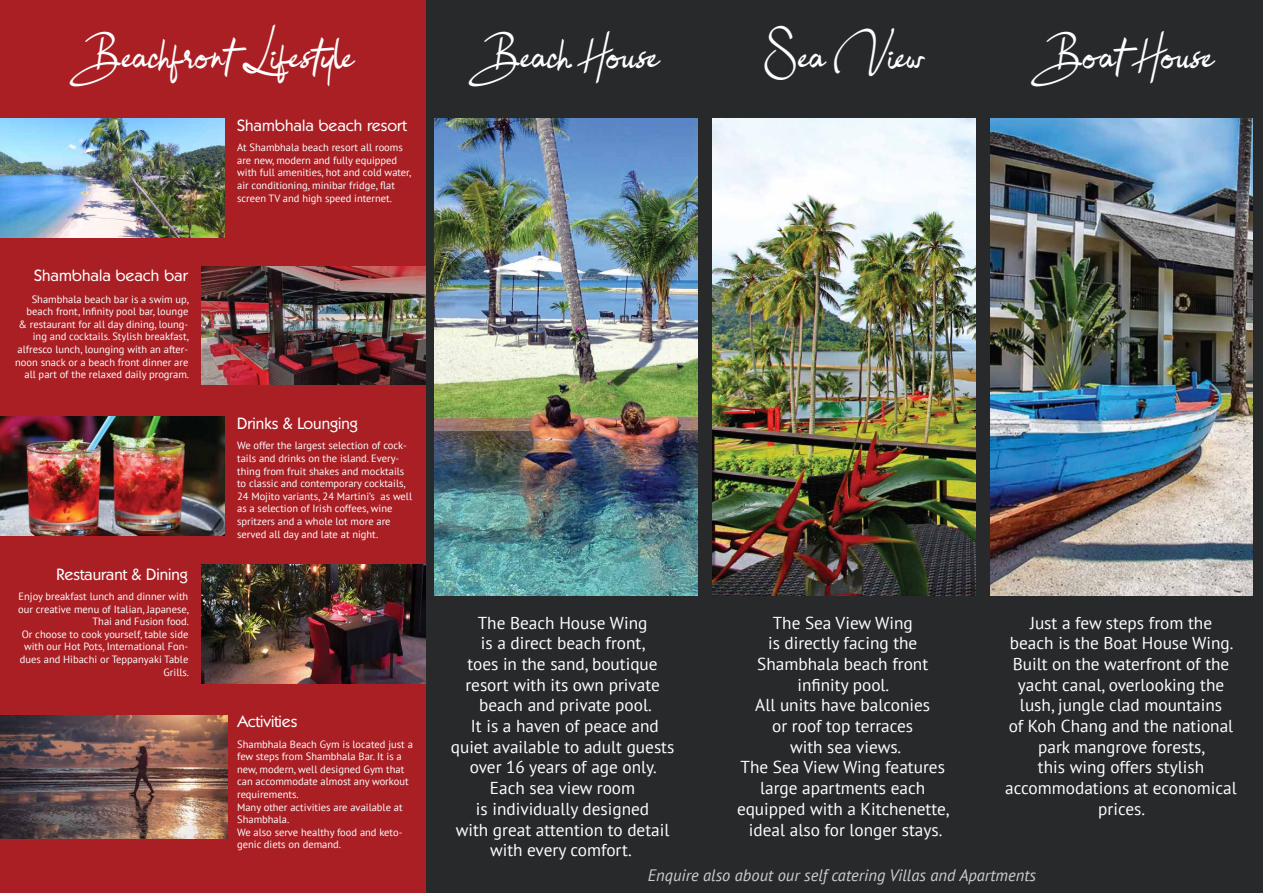
<style>
.page{position:relative;width:1263px;height:893px;background:#fff}
.page>*{position:absolute;margin:0;border:0;box-sizing:border-box;transform-origin:0 0}
.t1{font:30px "Bulgatti";color:#fff}
.t2{font:17.25px/20.7px "PT Sans";color:#fff;text-align:center}
.t3{font:italic 16.5px "PT Sans";color:#cfcecf}
.t4{font:15.75px "Koblenz Serial";color:#fff}
.t5{font:10.5px/12.6px "PT Sans";color:#fff}
</style>
<div class="page">
<div style="left:391px;top:0;width:872px;height:893px;background:#27292b"></div>
<div style="left:0;top:0;width:425px;height:893px;background:#a91f24"></div>
<img style="left:0;top:119px;width:225px;height:118px">
<img style="left:201px;top:266px;width:224px;height:119px">
<img style="left:201px;top:564px;width:224px;height:119px">
<img style="left:434px;top:119px;width:264px;height:477px">
<img style="left:713px;top:119px;width:262px;height:477px">
<img style="left:990px;top:119px;width:263px;height:477px">
<img style="left:0;top:417px;width:225px;height:118px">
<img style="left:0;top:715px;width:227px;height:124px">
<h1 class="t1" style="left:70px;top:42px;width:285px">Beachfront Lifestyle</h1>
<h3 class="t4" style="left:237px;top:116px;width:171px">Shambhala beach resort</h3>
<h3 class="t4" style="left:34px;top:266px;width:155px">Shambhala beach bar</h3>
<p class="t5" style="left:15px;top:292px;width:175px;text-align:right">Shambhala beach bar is a swim up, beach front, Infinity pool bar, lounge<br>&amp; restaurant for all day dining, loung&shy;ing and cocktails. Stylish breakfast, alfresco lunch, lounging with an after&shy;noon snack or a beach front dinner are all part of the relaxed daily program.</p>
<h3 class="t4" style="left:56px;top:565px;width:133px">Restaurant &amp; Dining</h3>
<p class="t5" style="left:18px;top:590px;width:173px;text-align:right">Enjoy breakfast lunch and dinner with our creative menu of Italian, Japanese,<br>Thai and Fusion food.<br>Or choose to cook yourself, table side with our Hot Pots, International Fon&shy;dues and Hibachi or Teppanyaki Table<br>Grills.</p>
<p class="t5" style="left:237px;top:141px;width:176px;line-height:12.8px">At Shambhala beach resort all rooms are new, modern and fully equipped with full amenities, hot and cold water, air conditioning, minibar fridge, flat screen TV and high speed internet.</p>
<h3 class="t4" style="left:237px;top:414px;width:122px">Drinks &amp; Lounging</h3>
<p class="t5" style="left:237px;top:439px;width:176px">We offer the largest selection of cock&shy;tails and drinks on the island. Every&shy;thing from fruit shakes and mocktails to classic and contemporary cocktails, 24 Mojito variants, 24 Martini’s as well as a selection of Irish coffees, wine spritzers and a whole lot more are served all day and late at night.</p>
<h3 class="t4" style="left:237px;top:712px;width:62px">Activities</h3>
<p class="t5" style="left:237px;top:737px;width:177px">Shambhala Beach Gym is located just a few steps from Shambhala Bar. It is a new, modern, well designed Gym that can accommodate almost any workout requirements.<br>Many other activities are available at<br>Shambhala.<br>We also serve healthy food and keto&shy;genic diets on demand.</p>
<h1 class="t1" style="left:469px;top:42px;width:191px">Beach House</h1>
<h1 class="t1" style="left:763px;top:42px;width:162px">Sea View</h1>
<h1 class="t1" style="left:1031px;top:42px;width:183px">Boat House</h1>
<p class="t2" style="left:451px;top:612px;width:225px">The Beach House Wing<br>is a direct beach front,<br>toes in the sand, boutique resort with its own private beach and private pool.<br>It is a haven of peace and quiet available to adult guests over 16 years of age only.<br>Each sea view room<br>is individually designed<br>with great attention to detail with every comfort.</p>
<p class="t2" style="left:737px;top:612px;width:214px">The Sea View Wing<br>is directly facing the<br>Shambhala beach front infinity pool.<br>All units have balconies<br>or roof top terraces<br>with sea views.<br>The Sea View Wing features large apartments each equipped with a Kitchenette, ideal also for longer stays.</p>
<p class="t2" style="left:1005px;top:612px;width:233px">Just a few steps from the<br>beach is the Boat House Wing.<br>Built on the waterfront of the yacht canal, overlooking the lush, jungle clad mountains<br>of Koh Chang and the national park mangrove forests,<br>this wing offers stylish accommodations at economical prices.</p>
<h3 class="t3" style="left:648px;top:864px;width:390px">Enquire also about our self catering Villas and Apartments</h3>
</div>
